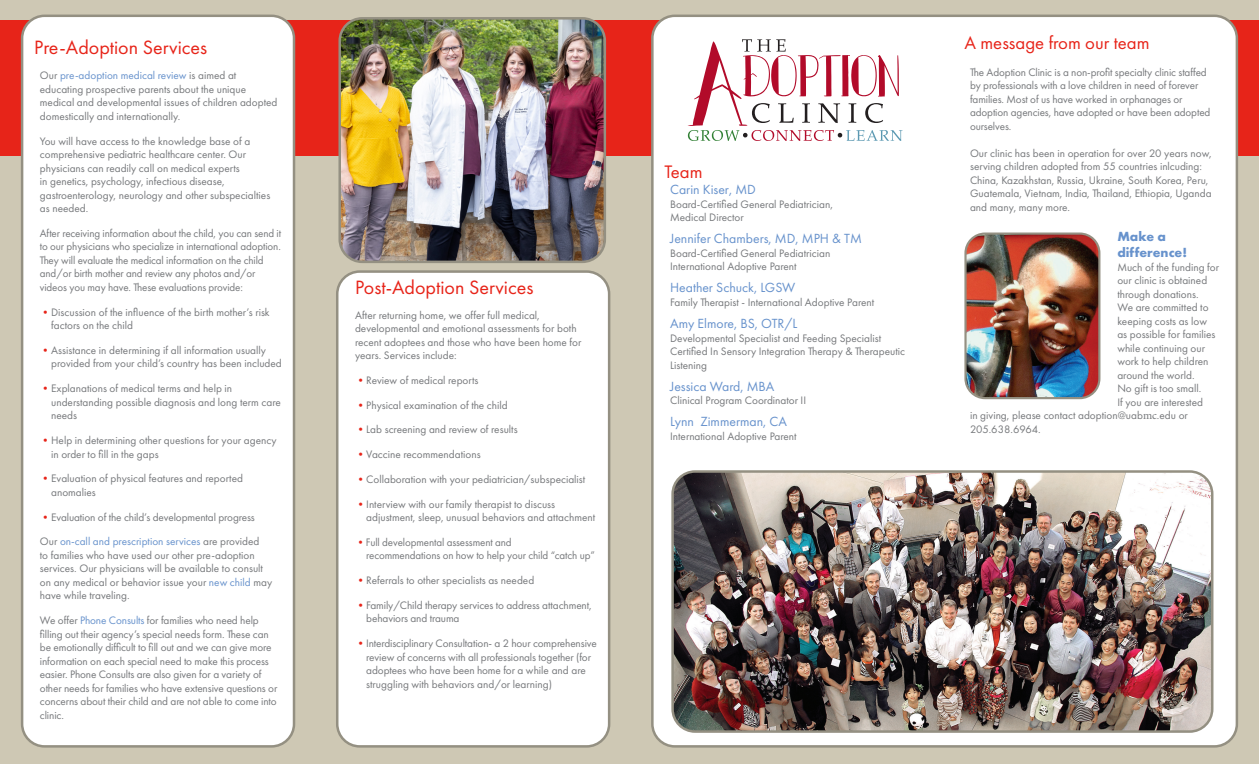
<style>
.page{position:relative;width:1259px;height:764px;background:#cec8b4}
.page>*{position:absolute;margin:0;border:0;box-sizing:border-box;transform-origin:0 0}
.t1{font:20px "Futura PT";color:#e72419}
.t2{font:18.75px "Futura PT";color:#e72419}
.t3{font:13.75px "Futura PT";color:#6792cc}
.t4{font:700 13.75px/16.5px "Futura PT";color:#6792cc}
.t5{font:11.25px/13.5px "Futura PT";color:#76787b}
.s1{color:#6792cc}
.s2{color:#e72419}
.s3{font-family:"Minion Pro"}
</style>
<div class="page">
<div style="left:0;top:20px;width:1259px;height:135px;background:#e72419"></div>
<div style="left:22px;top:16px;width:272px;height:730px;background:#fff;border-radius:22px"></div>
<div style="left:21px;top:15px;width:274px;height:732px;border:2px solid #949082;border-radius:22px"></div>
<div style="left:337px;top:271px;width:272px;height:475px;background:#fff;border-radius:22px"></div>
<div style="left:336px;top:270px;width:274px;height:477px;border:2px solid #949082;border-radius:22px"></div>
<img style="left:341px;top:20px;width:262px;height:240px">
<div style="left:338px;top:17px;width:268px;height:246px;border:2px solid #949082;border-radius:22px"></div>
<div style="left:652px;top:16px;width:584px;height:730px;background:#fff;border-radius:22px"></div>
<svg style="left:687px;top:39px;width:215px;height:102px"></svg>
<img style="left:674px;top:473px;width:538px;height:258px">
<div style="left:671px;top:470px;width:542px;height:262px;border:2px solid #949082;border-radius:22px"></div>
<img style="left:967px;top:235px;width:132px;height:163px">
<div style="left:964px;top:232px;width:136px;height:167px;border:2px solid #949082;border-radius:20px"></div>
<p class="t1" style="left:34px;top:36px;width:174px">Pre-Adoption Services</p>
<p class="t5" style="left:40px;top:69px;width:239px">Our <span class="s1">pre-adoption medical review</span> is aimed at educating prospective parents about the unique medical and developmental issues of children adopted domestically and internationally.</p>
<p class="t5" style="left:40px;top:134px;width:232px">You will have access to the knowledge base of a comprehensive pediatric healthcare center. Our physicians can readily call on medical experts<br>in genetics, psychology, infectious disease, gastroenterology, neurology and other subspecialties as needed.</p>
<p class="t5" style="left:40px;top:226px;width:243px">After receiving information about the child, you can send it to our physicians who specialize in international adoption.<br>They will evaluate the medical information on the child and/or birth mother and review any photos and/or videos you may have. These evaluations provide:</p>
<p class="t5" style="left:51px;top:305px;width:220px;text-indent:-11px"><span class="s2">•</span>Discussion of the influence of the birth mother’s risk factors on the child</p>
<p class="t5" style="left:51px;top:343px;width:232px;text-indent:-11px"><span class="s2">•</span>Assistance in determining if all information usually provided from your child’s country has been included</p>
<p class="t5" style="left:51px;top:381px;width:231px;text-indent:-11px"><span class="s2">•</span>Explanations of medical terms and help in understanding possible diagnosis and long term care needs</p>
<p class="t5" style="left:51px;top:433px;width:227px;text-indent:-11px"><span class="s2">•</span>Help in determining other questions for your agency in order to fill in the gaps</p>
<p class="t5" style="left:51px;top:471px;width:193px;text-indent:-11px"><span class="s2">•</span>Evaluation of physical features and reported anomalies</p>
<p class="t5" style="left:40px;top:510px;width:216px"><span class="s2">•</span>Evaluation of the child’s developmental progress</p>
<p class="t5" style="left:40px;top:534px;width:234px">Our <span class="s1">on-call and prescription services</span> are provided<br>to families who have used our other pre-adoption services. Our physicians will be available to consult on any medical or behavior issue your <span class="s1">new child</span> may have while traveling.</p>
<p class="t5" style="left:40px;top:613px;width:239px">We offer <span class="s1">Phone Consults</span> for families who need help filling out their agency’s special needs form. These can be emotionally difficult to fill out and we can give more information on each special need to make this process easier. Phone Consults are also given for a variety of other needs for families who have extensive questions or concerns about their child and are not able to come into clinic.</p>
<p class="t1" style="left:355px;top:275px;width:180px">Post-Adoption Services</p>
<p class="t5" style="left:355px;top:308px;width:228px">After returning home, we offer full medical, developmental and emotional assessments for both recent adoptees and those who have been home for years. Services include:</p>
<p class="t5" style="left:355px;top:373px;width:125px"><span class="s2">•</span>Review of medical reports</p>
<p class="t5" style="left:355px;top:398px;width:154px"><span class="s2">•</span>Physical examination of the child</p>
<p class="t5" style="left:355px;top:423px;width:164px"><span class="s2">•</span>Lab screening and review of results</p>
<p class="t5" style="left:355px;top:447px;width:127px"><span class="s2">•</span>Vaccine recommendations</p>
<p class="t5" style="left:355px;top:472px;width:232px"><span class="s2">•</span>Collaboration with your pediatrician/subspecialist</p>
<p class="t5" style="left:366px;top:497px;width:230px;text-indent:-11px"><span class="s2">•</span>Interview with our family therapist to discuss adjustment, sleep, unusual behaviors and attachment</p>
<p class="t5" style="left:366px;top:535px;width:230px;text-indent:-11px"><span class="s2">•</span>Full developmental assessment and<br>recommendations on how to help your child “catch up”</p>
<p class="t5" style="left:355px;top:573px;width:181px"><span class="s2">•</span>Referrals to other specialists as needed</p>
<p class="t5" style="left:366px;top:598px;width:227px;text-indent:-11px"><span class="s2">•</span>Family/Child therapy services to address attachment, behaviors and trauma</p>
<p class="t5" style="left:366px;top:636px;width:232px;text-indent:-11px"><span class="s2">•</span>Interdisciplinary Consultation- a 2 hour comprehensive review of concerns with all professionals together (for adoptees who have been home for a while and are struggling with behaviors and/or learning)</p>
<p class="t2" style="left:664px;top:160px;width:40px">Team</p>
<p class="t3" style="left:670px;top:181px;width:87px">Carin Kiser, MD</p>
<p class="t5" style="left:670px;top:197px;width:164px">Board-Certified General Pediatrician,</p>
<p class="t5" style="left:670px;top:210px;width:75px">Medical Director</p>
<p class="t3" style="left:670px;top:230px;width:193px">Jennifer Chambers, MD, MPH &amp; TM</p>
<p class="t5" style="left:670px;top:246px;width:162px">Board-Certified General Pediatrician</p>
<p class="t5" style="left:670px;top:260px;width:128px">International Adoptive Parent</p>
<p class="t3" style="left:670px;top:280px;width:127px">Heather Schuck, LGSW</p>
<p class="t5" style="left:670px;top:295px;width:206px">Family Therapist - International Adoptive Parent</p>
<p class="t3" style="left:670px;top:315px;width:129px">Amy Elmore, BS, OTR/L</p>
<p class="t5" style="left:670px;top:331px;width:212px">Developmental Specialist and Feeding Specialist</p>
<p class="t5" style="left:670px;top:344px;width:236px">Certified In Sensory Integration Therapy &amp; Therapeutic<br>Listening</p>
<p class="t3" style="left:670px;top:378px;width:106px">Jessica Ward, MBA</p>
<p class="t5" style="left:670px;top:393px;width:137px">Clinical Program Coordinator II</p>
<p class="t3" style="left:670px;top:413px;width:118px">Lynn Zimmerman, CA</p>
<p class="t5" style="left:670px;top:429px;width:128px">International Adoptive Parent</p>
<p class="t2" style="left:964px;top:31px;width:187px">A message from our team</p>
<p class="t5" style="left:970px;top:65px;width:242px">The Adoption Clinic is a non-profit specialty clinic staffed by professionals with a love children in need of forever families. Most of us have worked in orphanages or adoption agencies, have adopted or have been adopted ourselves.</p>
<p class="t5" style="left:970px;top:146px;width:243px">Our clinic has been in operation for over 20 years now, serving children adopted from 55 countries inlcuding:<br>China, Kazakhstan, Russia, Ukraine, South Korea, Peru, Guatemala, Vietnam, India, Thailand, Ethiopia, Uganda and many, many more.</p>
<p class="t4" style="left:1117px;top:227px;width:71px">Make a difference!</p>
<p class="t5" style="left:1117px;top:260px;width:103px">Much of the funding for</p>
<p class="t5" style="left:1117px;top:274px;width:91px">our clinic is obtained</p>
<p class="t5" style="left:1117px;top:287px;width:83px">through donations.</p>
<p class="t5" style="left:1117px;top:301px;width:93px">We are committed to</p>
<p class="t5" style="left:1117px;top:314px;width:91px">keeping costs as low</p>
<p class="t5" style="left:1117px;top:328px;width:100px">as possible for families</p>
<p class="t5" style="left:1117px;top:341px;width:89px">while continuing our</p>
<p class="t5" style="left:1117px;top:355px;width:93px">work to help children</p>
<p class="t5" style="left:1117px;top:368px;width:79px">around the world.</p>
<p class="t5" style="left:1117px;top:382px;width:85px">No gift is too small.</p>
<p class="t5" style="left:1117px;top:395px;width:87px">If you are interested</p>
<p class="t5" style="left:970px;top:409px;width:219px">in giving, please contact adoption@uab<span class="s3">mc</span>.edu or</p>
<p class="t5" style="left:970px;top:422px;width:72px">205.638.6964.</p>
</div>
